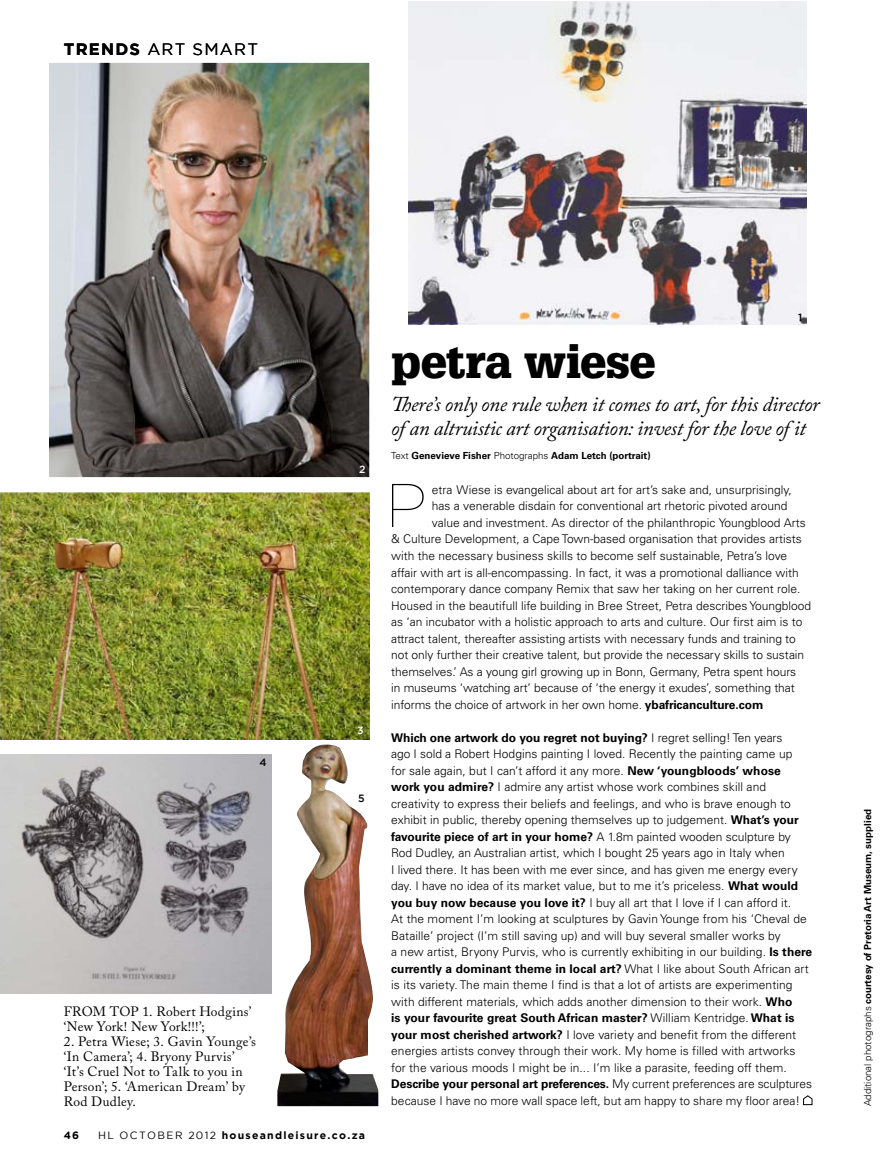
<style>
.page{position:relative;width:893px;height:1170px;background:#fff}
.page>*{position:absolute;margin:0;border:0;box-sizing:border-box;transform-origin:0 0}
.t1{font:100 61.5px "Gotham";color:#000}
.t2{font:900 45px "Glypha";letter-spacing:-.005em;color:#000}
.t3{font:italic 21px/24px "Adobe Caslon Pro";letter-spacing:-.015em;color:#000}
.t4{font:16.5px "Gotham";letter-spacing:.075em;color:#000}
.t5{font:13.5px/15px "Adobe Caslon Pro";letter-spacing:.02em;color:#000}
.t6{font:300 12px/16.5px "Univers LT Std";color:#000}
.t7{font:700 10.5px "Gotham";letter-spacing:.12em;color:#000}
.t8{font:500 10.5px "Gotham";color:#000}
.t9{font:500 10.5px "Gotham";color:#fff}
.t10{font:700 9.75px "Univers LT Std";color:#000}
.s1{font-weight:700}
.s2{font-weight:400}
.s3{font-weight:300}
</style>
<div class="page">
<img style="left:0;top:492px;width:370px;height:247px">
<img style="left:50px;top:64px;width:319px;height:412px">
<img style="left:408px;top:1px;width:398px;height:324px">
<img style="left:277px;top:744px;width:101px;height:362px">
<img style="left:0;top:754px;width:271px;height:239px">
<svg style="left:803px;top:1095px;width:9px;height:9px"></svg>
<h3 class="t4" style="left:64px;top:40px;width:196px"><span class="s1">TRENDS</span> ART SMART</h3>
<p class="t9" style="left:359px;top:463px;width:8px">2</p>
<p class="t8" style="left:260px;top:756px;width:9px">4</p>
<p class="t5" style="left:64px;top:1003px;width:189px">FROM TOP 1. Robert Hodgins’ ‘New York! New York!!!’;</p>
<p class="t5" style="left:64px;top:1033px;width:194px">2. Petra Wiese; 3. Gavin Younge’s ‘In Camera’; 4. Bryony Purvis’ ‘It’s Cruel Not to Talk to you in<br>Person’; 5. ‘American Dream’ by<br>Rod Dudley.</p>
<p class="t9" style="left:357px;top:724px;width:8px">3</p>
<p class="t8" style="left:358px;top:792px;width:8px">5</p>
<p class="t7" style="left:64px;top:1129px;width:17px">46</p>
<p class="t7" style="left:98px;top:1129px;width:268px"><span class="s2">HL OCTOber 2012</span> houseandleisure.co.za</p>
<p class="t8" style="left:798px;top:311px;width:6px">1</p>
<h2 class="t2" style="left:391px;top:335px;width:265px">petra wiese</h2>
<h3 class="t3" style="left:391px;top:391px;width:430px">There’s only one rule when it comes to art, for this director of an altruistic art organisation: invest for the love of it</h3>
<p class="t10" style="left:391px;top:450px;width:261px"><span class="s3">Text</span> Genevieve Fisher <span class="s3">Photographs</span> Adam Letch (portrait)</p>
<h1 class="t1" style="left:386px;top:472px;width:43px">P</h1>
<p class="t6" style="left:432px;top:481px;width:361px">etra Wiese is evangelical about art for art’s sake and, unsurprisingly,</p>
<p class="t6" style="left:432px;top:498px;width:357px">has a venerable disdain for conventional art rhetoric pivoted around</p>
<p class="t6" style="left:432px;top:514px;width:375px">value and investment. As director of the philanthropic Youngblood Arts</p>
<p class="t6" style="left:391px;top:531px;width:412px">&amp; Culture Development, a Cape Town-based organisation that provides artists</p>
<p class="t6" style="left:391px;top:547px;width:397px">with the necessary business skills to become self sustainable, Petra’s love</p>
<p class="t6" style="left:391px;top:564px;width:409px">affair with art is all-encompassing. In fact, it was a promotional dalliance with</p>
<p class="t6" style="left:391px;top:580px;width:411px">contemporary dance company Remix that saw her taking on her current role.</p>
<p class="t6" style="left:391px;top:597px;width:421px">Housed in the beautifull life building in Bree Street, Petra describes Youngblood</p>
<p class="t6" style="left:391px;top:613px;width:413px">as ‘an incubator with a holistic approach to arts and culture. Our first aim is to</p>
<p class="t6" style="left:391px;top:630px;width:406px">attract talent, thereafter assisting artists with necessary funds and training to</p>
<p class="t6" style="left:391px;top:646px;width:414px">not only further their creative talent, but provide the necessary skills to sustain</p>
<p class="t6" style="left:391px;top:663px;width:407px">themselves.’ As a young girl growing up in Bonn, Germany, Petra spent hours</p>
<p class="t6" style="left:391px;top:679px;width:405px">in museums ‘watching art’ because of ‘the energy it exudes’, something that</p>
<p class="t6" style="left:391px;top:696px;width:374px">informs the choice of artwork in her own home. <span class="s1">ybafricanculture.com</span></p>
<p class="t6" style="left:391px;top:729px;width:422px"><span class="s1">Which one artwork do you regret not buying?</span> I regret selling! Ten years<br>ago I sold a Robert Hodgins painting I loved. Recently the painting came up<br>for sale again, but I can’t afford it any more. <span class="s1">New ‘youngbloods’ whose work you admire?</span> I admire any artist whose work combines skill and creativity to express their beliefs and feelings, and who is brave enough to exhibit in public, thereby opening themselves up to judgement. <span class="s1">What’s your favourite piece of art in your home?</span> A 1.8m painted wooden sculpture by Rod Dudley, an Australian artist, which I bought 25 years ago in Italy when<br>I lived there. It has been with me ever since, and has given me energy every day. I have no idea of its market value, but to me it’s priceless. <span class="s1">What would you buy now because you love it?</span> I buy all art that I love if I can afford it.<br>At the moment I’m looking at sculptures by Gavin Younge from his ‘Cheval de Bataille’ project (I’m still saving up) and will buy several smaller works by<br>a new artist, Bryony Purvis, who is currently exhibiting in our building. <span class="s1">Is there currently a dominant theme in local art?</span> What I like about South African art is its variety. The main theme I find is that a lot of artists are experimenting with different materials, which adds another dimension to their work. <span class="s1">Who<br>is your favourite great South African master?</span> William Kentridge. <span class="s1">What is your most cherished artwork?</span> I love variety and benefit from the different energies artists convey through their work. My home is filled with artworks for the various moods I might be in... I’m like a parasite, feeding off them.<br><span class="s1">Describe your personal art preferences.</span> My current preferences are sculptures because I have no more wall space left, but am happy to share my floor area!</p>
<p class="t10" style="left:862px;top:1106px;width:298px;rotate:-90deg"><span class="s3">Additional photographs</span> courtesy of Pretoria Art Museum, supplied</p>
</div>
